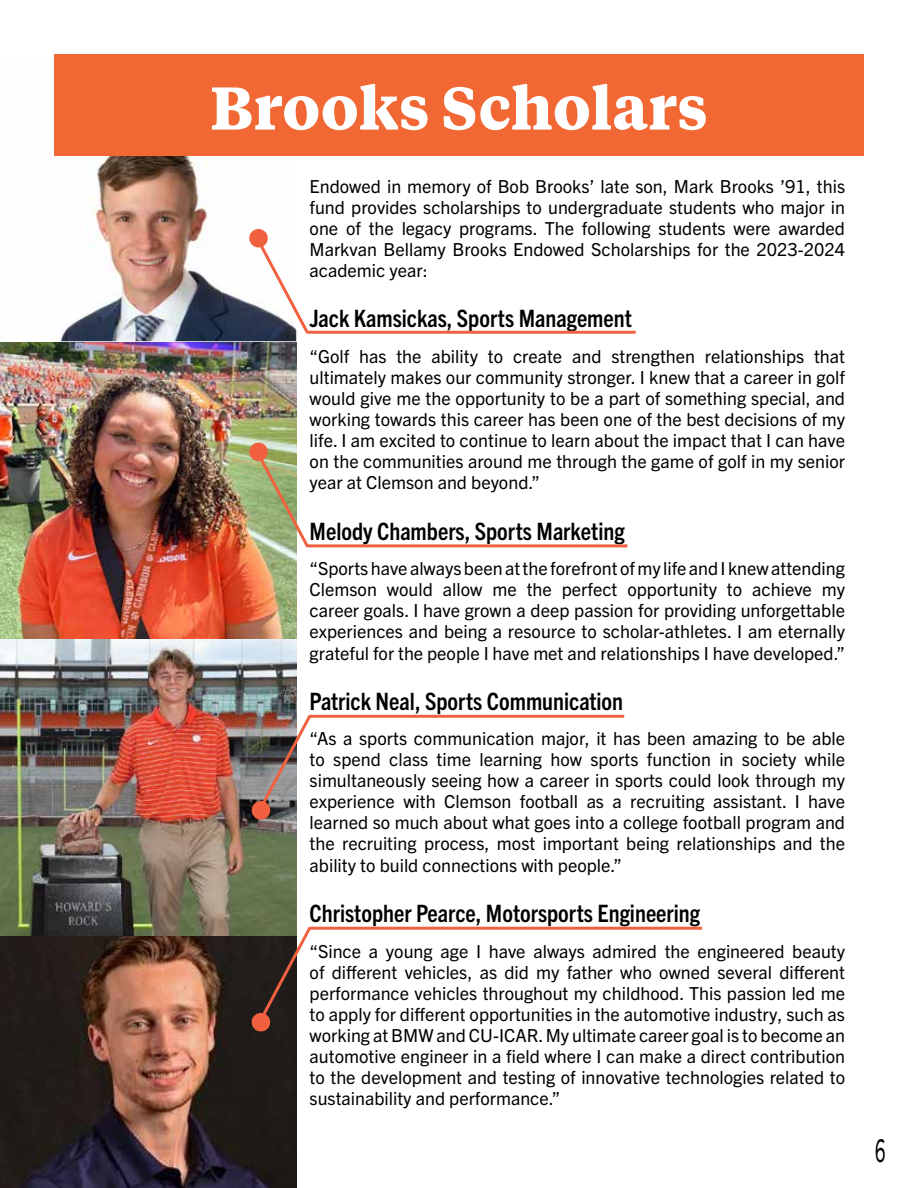
<style>
.page{position:relative;width:918px;height:1188px;background:#fff}
.page>*{position:absolute;margin:0;border:0;box-sizing:border-box;transform-origin:0 0}
.t1{font:700 60px "Tiempos Text";color:#fff}
.t2{font:31.5px "Trade Gothic Next LT Pro";color:#000;scale:.57 1}
.t3{font:700 condensed 24px "Trade Gothic Next LT Pro";color:#000}
.t4{font:18px/21.1px "Trade Gothic Next LT Pro";color:#000;text-align:justify}
</style>
<div class="page">
<img style="left:60px;top:156px;width:235px;height:184px">
<div style="left:0;top:44px;width:298px;height:299px;border:2px solid #fff"></div>
<img style="left:0;top:342px;width:297px;height:297px">
<img style="left:0;top:639px;width:297px;height:297px">
<img style="left:0;top:936px;width:297px;height:252px">
<div style="left:54px;top:54px;width:810px;height:102px;background:#f26834"></div>
<svg style="left:248px;top:228px;width:64px;height:109px"></svg>
<hr style="left:307px;top:331px;width:329px;height:3px;background:#f1613f">
<svg style="left:248px;top:442px;width:64px;height:109px"></svg>
<hr style="left:307px;top:544px;width:320px;height:3px;background:#f1613f">
<svg style="left:251px;top:923px;width:63px;height:109px"></svg>
<hr style="left:310px;top:927px;width:392px;height:3px;background:#f1613f">
<img style="left:251px;top:711px;width:63px;height:109px">
<hr style="left:310px;top:715px;width:314px;height:3px;background:#f1613f">
<h1 class="t1" style="left:210px;top:66px;width:499px">Brooks Scholars</h1>
<p class="t4" style="left:310px;top:175px;width:537px">Endowed in memory of Bob Brooks’ late son, Mark Brooks ’91, this fund provides scholarships to undergraduate students who major in one of the legacy programs. The following students were awarded Markvan Bellamy Brooks Endowed Scholarships for the 2023-2024 academic year:</p>
<h3 class="t3" style="left:310px;top:302px;width:324px">Jack Kamsickas, Sports Management</h3>
<p class="t4" style="left:310px;top:344px;width:537px">“Golf has the ability to create and strengthen relationships that ultimately makes our community stronger. I knew that a career in golf would give me the opportunity to be a part of something special, and working towards this career has been one of the best decisions of my life. I am excited to continue to learn about the impact that I can have on the communities around me through the game of golf in my senior year at Clemson and beyond.”</p>
<h3 class="t3" style="left:310px;top:515px;width:317px">Melody Chambers, Sports Marketing</h3>
<p class="t4" style="left:310px;top:557px;width:537px">“Sports have always been at the forefront of my life and I knew attending Clemson would allow me the perfect opportunity to achieve my career goals. I have grown a deep passion for providing unforgettable experiences and being a resource to scholar-athletes. I am eternally grateful for the people I have met and relationships I have developed.”</p>
<h3 class="t3" style="left:310px;top:685px;width:315px">Patrick Neal, Sports Communication</h3>
<p class="t4" style="left:310px;top:727px;width:537px">“As a sports communication major, it has been amazing to be able to spend class time learning how sports function in society while simultaneously seeing how a career in sports could look through my experience with Clemson football as a recruiting assistant. I have learned so much about what goes into a college football program and the recruiting process, most important being relationships and the ability to build connections with people.”</p>
<h3 class="t3" style="left:310px;top:897px;width:392px">Christopher Pearce, Motorsports Engineering</h3>
<p class="t4" style="left:310px;top:940px;width:537px">“Since a young age I have always admired the engineered beauty of different vehicles, as did my father who owned several different performance vehicles throughout my childhood. This passion led me to apply for different opportunities in the automotive industry, such as working at BMW and CU-ICAR. My ultimate career goal is to become an automotive engineer in a field where I can make a direct contribution to the development and testing of innovative technologies related to sustainability and performance.”</p>
<h2 class="t2" style="left:875px;top:1129px;width:20px">6</h2>
</div>
